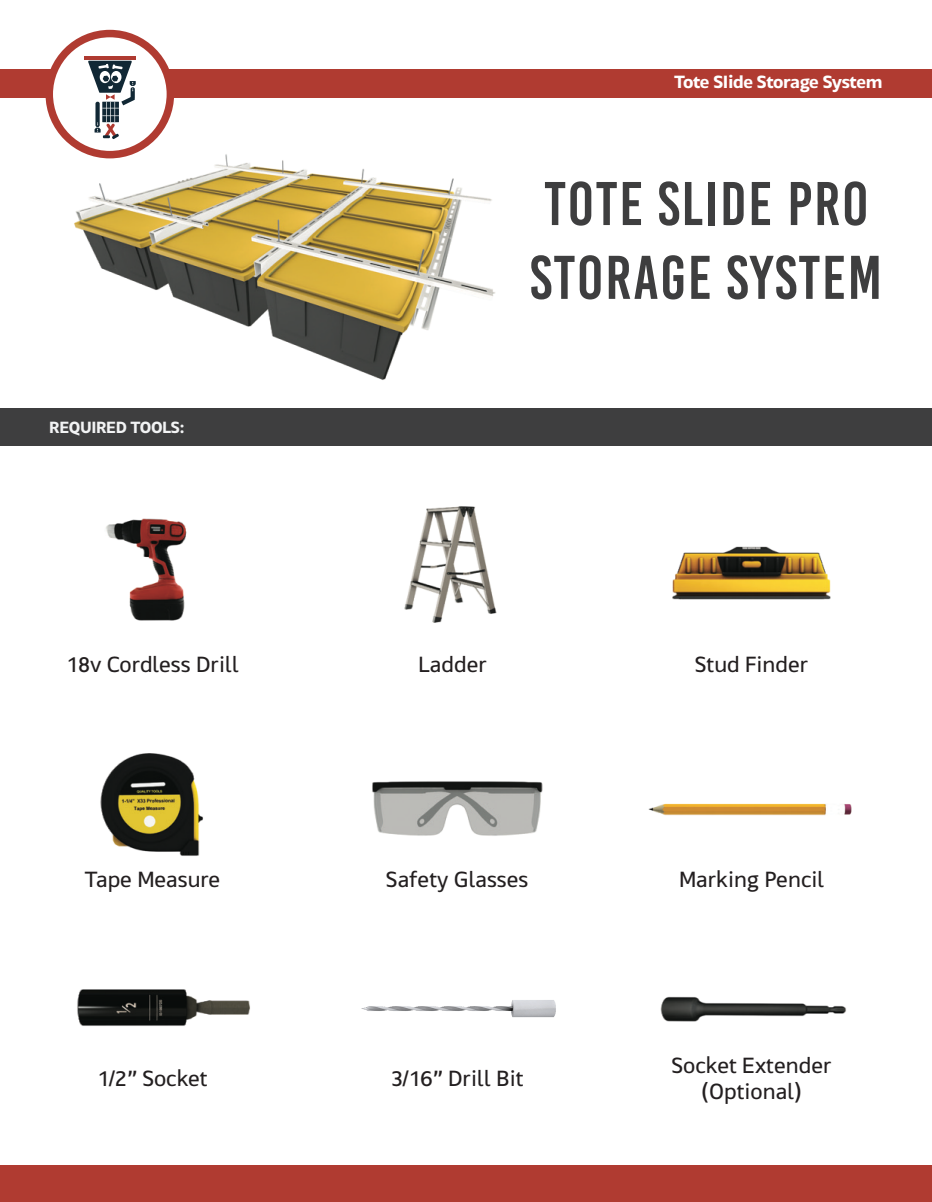
<style>
.page{position:relative;width:932px;height:1202px;background:#fff}
.page>*{position:absolute;margin:0;border:0;box-sizing:border-box;transform-origin:0 0}
.t1{font:61.5px/73.8px "Bebas Kai";letter-spacing:.03em;color:#3e3e3f}
.t2{font:22.35px/26.8px "Maiden";color:#231f20;text-align:center}
.t3{font:600 18px "Maiden";letter-spacing:-.025em;color:#fff}
.t4{font:600 16.5px "Maiden";letter-spacing:-.025em;color:#f2f3f4}
</style>
<div class="page">
<div style="left:0;top:69px;width:932px;height:28px;background:#b03b31"></div>
<div style="left:49px;top:34px;width:121px;height:121px;background:#fff;border-radius:50%"></div>
<div style="left:45px;top:30px;width:129px;height:128px;border:8px solid #b03b31;border-radius:50%"></div>
<hr style="left:84px;top:56px;width:52px;height:4px;background:#af3a31">
<svg style="left:88px;top:61px;width:48px;height:56px"></svg>
<div style="left:0;top:1165px;width:932px;height:37px;background:#b03b31"></div>
<div style="left:0;top:408px;width:932px;height:37px;background:#3e3e3f"></div>
<img style="left:404px;top:506px;width:93px;height:117px">
<img style="left:672px;top:546px;width:159px;height:54px">
<img style="left:100px;top:753px;width:104px;height:103px">
<img style="left:372px;top:781px;width:171px;height:55px">
<img style="left:648px;top:803px;width:204px;height:13px">
<img style="left:77px;top:989px;width:173px;height:37px">
<img style="left:361px;top:1000px;width:195px;height:18px">
<img style="left:660px;top:996px;width:186px;height:26px">
<img style="left:106px;top:518px;width:81px;height:103px">
<img style="left:49px;top:117px;width:446px;height:263px">
<p class="t3" style="left:674px;top:71px;width:210px">Tote SIide Storage System</p>
<p class="t4" style="left:49px;top:417px;width:137px">REQUIRED TOOLS:</p>
<h1 class="t1" style="left:530px;top:167px;width:353px">TOTE SLIDE PRO<br>STORAGE SYSTEM</h1>
<p class="t2" style="left:66px;top:650px;width:174px">18v Cordless Drill</p>
<p class="t2" style="left:418px;top:650px;width:70px">Ladder</p>
<p class="t2" style="left:695px;top:650px;width:115px">Stud Finder</p>
<p class="t2" style="left:85px;top:866px;width:137px">Tape Measure</p>
<p class="t2" style="left:386px;top:866px;width:144px">Safety Glasses</p>
<p class="t2" style="left:679px;top:866px;width:147px">Marking Pencil</p>
<p class="t2" style="left:97px;top:1064px;width:112px">1/2” Socket</p>
<p class="t2" style="left:391px;top:1064px;width:134px">3/16” Drill Bit</p>
<p class="t2" style="left:671px;top:1051px;width:162px">Socket Extender (Optional)</p>
</div>
